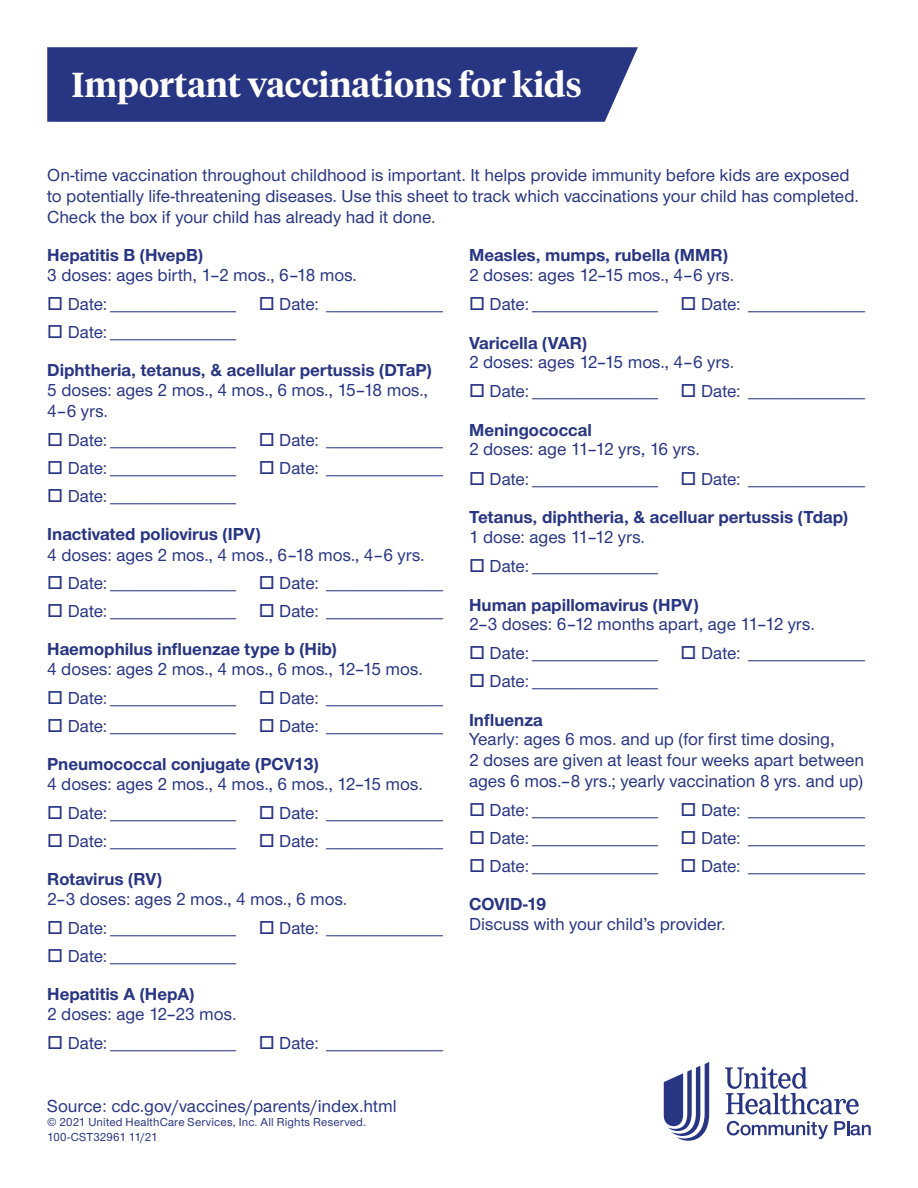
<style>
.page{position:relative;width:918px;height:1188px;background:#fff}
.page>*{position:absolute;margin:0;border:0;box-sizing:border-box;transform-origin:0 0}
.t1{font:600 34.5px "Wvkhvq UHC Serif Headline";color:#fff}
.t2{font:500 18px/21px "Jtvyfp UHC Sans";color:#283582}
.t3{font:700 18px "Fqlqgh UHC Sans";color:#283582}
.t4{font:500 12px/14.4px "Jtvyfp UHC Sans";letter-spacing:.015em;color:#283582}
</style>
<div class="page">
<div style="left:47px;top:47px;width:591px;height:75px;background:#283582"></div>
<svg style="left:664px;top:1062px;width:45px;height:79px"></svg>
<svg style="left:725px;top:1067px;width:134px;height:47px"></svg>
<svg style="left:727px;top:1121px;width:101px;height:18px"></svg>
<svg style="left:834px;top:1121px;width:37px;height:14px"></svg>
<h1 class="t1" style="left:72px;top:61px;width:512px">Important vaccinations for kids</h1>
<p class="t2" style="left:47px;top:164px;width:813px">On-time vaccination throughout childhood is important. It helps provide immunity before kids are exposed to potentially life-threatening diseases. Use this sheet to track which vaccinations your child has completed.<br>Check the box if your child has already had it done.</p>
<h2 class="t3" style="left:47px;top:243px;width:157px">Hepatitis B (HvepB)</h2>
<p class="t2" style="left:47px;top:264px;width:311px">3 doses: ages birth, 1–2 mos., 6–18 mos.</p>
<p class="t2" style="left:47px;top:293px;width:190px">□ Date: ______________</p>
<p class="t2" style="left:47px;top:321px;width:190px">□ Date: ______________</p>
<h2 class="t3" style="left:469px;top:243px;width:260px">Measles, mumps, rubella (MMR)</h2>
<p class="t2" style="left:469px;top:264px;width:267px">2 doses: ages 12–15 mos., 4–6 yrs.</p>
<p class="t2" style="left:469px;top:293px;width:190px">□ Date: ______________</p>
<p class="t2" style="left:681px;top:293px;width:186px">□ Date: _____________</p>
<h2 class="t3" style="left:469px;top:331px;width:120px">Varicella (VAR)</h2>
<p class="t2" style="left:469px;top:351px;width:267px">2 doses: ages 12–15 mos., 4–6 yrs.</p>
<p class="t2" style="left:469px;top:380px;width:190px">□ Date: ______________</p>
<p class="t2" style="left:681px;top:380px;width:186px">□ Date: _____________</p>
<h2 class="t3" style="left:469px;top:418px;width:124px">Meningococcal</h2>
<p class="t2" style="left:469px;top:438px;width:232px">2 doses: age 11–12 yrs, 16 yrs.</p>
<p class="t2" style="left:469px;top:467px;width:190px">□ Date: ______________</p>
<p class="t2" style="left:681px;top:467px;width:186px">□ Date: _____________</p>
<h2 class="t3" style="left:469px;top:505px;width:381px">Tetanus, diphtheria, &amp; acelluar pertussis (Tdap)</h2>
<p class="t2" style="left:469px;top:526px;width:178px">1 dose: ages 11–12 yrs.</p>
<p class="t2" style="left:469px;top:555px;width:190px">□ Date: ______________</p>
<h2 class="t3" style="left:469px;top:592px;width:231px">Human papillomavirus (HPV)</h2>
<p class="t2" style="left:469px;top:613px;width:347px">2–3 doses: 6–12 months apart, age 11–12 yrs.</p>
<p class="t2" style="left:469px;top:642px;width:190px">□ Date: ______________</p>
<p class="t2" style="left:469px;top:670px;width:191px">□ Date: ______________</p>
<p class="t2" style="left:259px;top:293px;width:186px">□ Date: _____________</p>
<h2 class="t3" style="left:47px;top:358px;width:386px">Diphtheria, tetanus, &amp; acellular pertussis (DTaP)</h2>
<p class="t2" style="left:47px;top:379px;width:382px">5 doses: ages 2 mos., 4 mos., 6 mos., 15–18 mos.,<br>4–6 yrs.</p>
<p class="t2" style="left:47px;top:429px;width:190px">□ Date: ______________</p>
<p class="t2" style="left:259px;top:429px;width:186px">□ Date: _____________</p>
<p class="t2" style="left:47px;top:457px;width:190px">□ Date: ______________</p>
<p class="t2" style="left:47px;top:484px;width:190px">□ Date: ______________</p>
<p class="t2" style="left:259px;top:457px;width:186px">□ Date: _____________</p>
<h2 class="t3" style="left:47px;top:522px;width:215px">Inactivated poliovirus (IPV)</h2>
<p class="t2" style="left:47px;top:544px;width:379px">4 doses: ages 2 mos., 4 mos., 6–18 mos., 4–6 yrs.</p>
<p class="t2" style="left:47px;top:572px;width:190px">□ Date: ______________</p>
<p class="t2" style="left:47px;top:599px;width:190px">□ Date: ______________</p>
<p class="t2" style="left:259px;top:572px;width:186px">□ Date: _____________</p>
<p class="t2" style="left:259px;top:599px;width:186px">□ Date: _____________</p>
<h2 class="t3" style="left:47px;top:637px;width:291px">Haemophilus influenzae type b (Hib)</h2>
<p class="t2" style="left:47px;top:658px;width:377px">4 doses: ages 2 mos., 4 mos., 6 mos., 12–15 mos.</p>
<p class="t2" style="left:47px;top:687px;width:190px">□ Date: ______________</p>
<p class="t2" style="left:47px;top:715px;width:190px">□ Date: ______________</p>
<p class="t2" style="left:681px;top:642px;width:186px">□ Date: _____________</p>
<p class="t2" style="left:259px;top:687px;width:186px">□ Date: _____________</p>
<p class="t2" style="left:259px;top:715px;width:186px">□ Date: _____________</p>
<h2 class="t3" style="left:47px;top:752px;width:273px">Pneumococcal conjugate (PCV13)</h2>
<p class="t2" style="left:47px;top:773px;width:377px">4 doses: ages 2 mos., 4 mos., 6 mos., 12–15 mos.</p>
<p class="t2" style="left:47px;top:802px;width:190px">□ Date: ______________</p>
<p class="t2" style="left:47px;top:830px;width:190px">□ Date: ______________</p>
<h2 class="t3" style="left:469px;top:708px;width:75px">Influenza</h2>
<p class="t2" style="left:469px;top:728px;width:397px">Yearly: ages 6 mos. and up (for first time dosing,<br>2 doses are given at least four weeks apart between ages 6 mos.–8 yrs.; yearly vaccination 8 yrs. and up)</p>
<p class="t2" style="left:469px;top:799px;width:191px">□ Date: ______________</p>
<p class="t2" style="left:469px;top:827px;width:190px">□ Date: ______________</p>
<p class="t2" style="left:469px;top:855px;width:190px">□ Date: ______________</p>
<p class="t2" style="left:681px;top:799px;width:186px">□ Date: _____________</p>
<p class="t2" style="left:681px;top:827px;width:186px">□ Date: _____________</p>
<p class="t2" style="left:681px;top:855px;width:186px">□ Date: _____________</p>
<p class="t2" style="left:259px;top:802px;width:186px">□ Date: _____________</p>
<p class="t2" style="left:259px;top:830px;width:186px">□ Date: _____________</p>
<h2 class="t3" style="left:47px;top:867px;width:116px">Rotavirus (RV)</h2>
<p class="t2" style="left:47px;top:888px;width:302px">2–3 doses: ages 2 mos., 4 mos., 6 mos.</p>
<p class="t2" style="left:47px;top:917px;width:190px">□ Date: ______________</p>
<p class="t2" style="left:47px;top:945px;width:190px">□ Date: ______________</p>
<h2 class="t3" style="left:469px;top:892px;width:79px">COVID-19</h2>
<p class="t2" style="left:469px;top:913px;width:258px">Discuss with your child’s provider.</p>
<p class="t2" style="left:259px;top:917px;width:186px">□ Date: _____________</p>
<h2 class="t3" style="left:47px;top:982px;width:149px">Hepatitis A (HepA)</h2>
<p class="t2" style="left:47px;top:1003px;width:191px">2 doses: age 12–23 mos.</p>
<p class="t2" style="left:47px;top:1032px;width:190px">□ Date: ______________</p>
<p class="t2" style="left:259px;top:1032px;width:186px">□ Date: _____________</p>
<p class="t2" style="left:47px;top:1095px;width:351px">Source: cdc.gov/vaccines/parents/index.html</p>
<p class="t4" style="left:47px;top:1115px;width:320px">© 2021 United HealthCare Services, Inc. All Rights Reserved.<br>100-CST32961 11/21</p>
</div>
